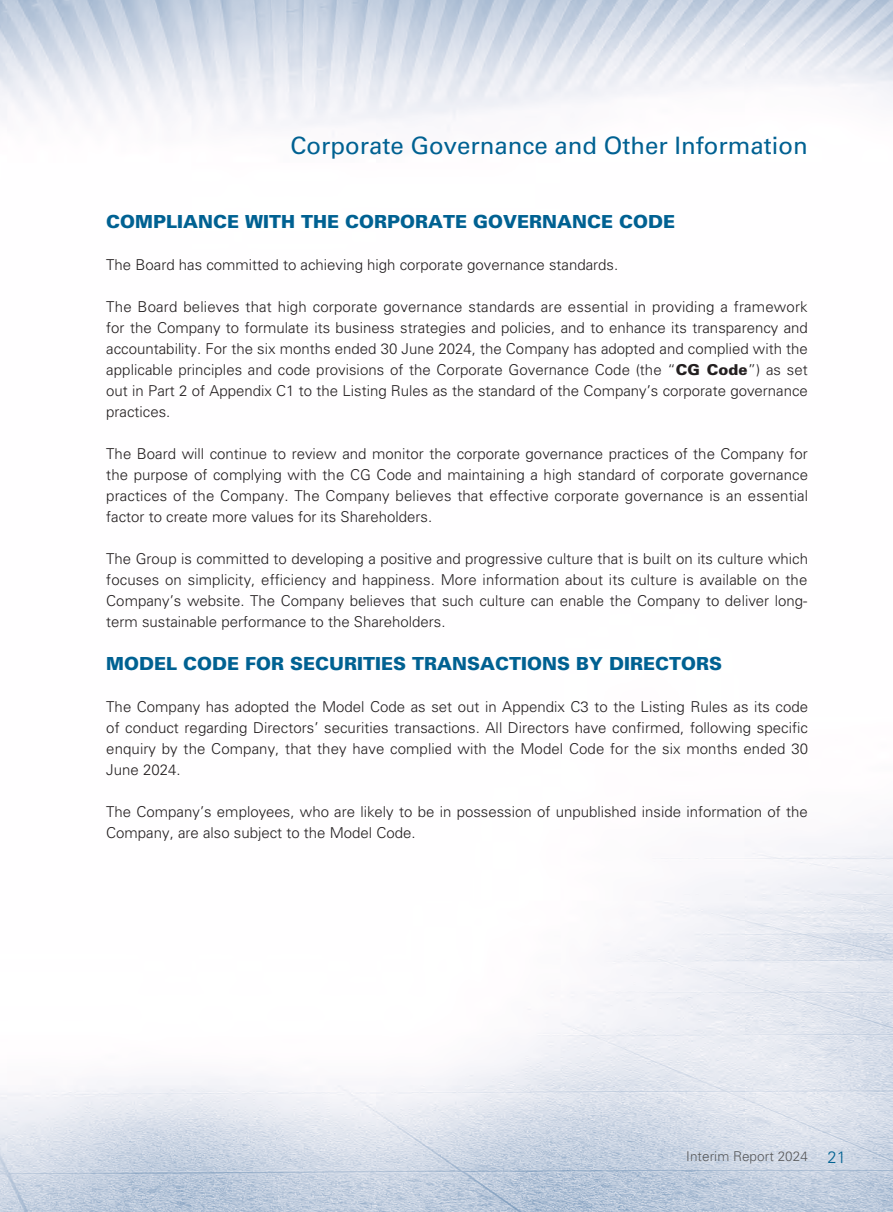
<style>
.page{position:relative;width:893px;height:1212px;background:#fff}
.page>*{position:absolute;margin:0;border:0;box-sizing:border-box;transform-origin:0 0}
.t1{font:24px "Univers LT Std";color:#006192}
.t2{font:900 18px "Univers LT Std";color:#006192}
.t3{font:300 15px/21px "Univers LT Std";color:#231f20;text-align:justify}
.t4{font:300 13.5px "Univers LT Std";letter-spacing:.005em;color:#57585a}
.s1{font-weight:900}
.s2{font-size:16.5px;color:#006192}
</style>
<div class="page">
<img style="left:0;top:0;width:893px;height:1212px">
<h1 class="t1" style="left:290px;top:131px;width:519px">Corporate Governance and Other Information</h1>
<p class="t2" style="left:106px;top:210px;width:570px">COMPLIANCE WITH THE CORPORATE GOVERNANCE CODE</p>
<p class="t3" style="left:106px;top:254px;width:513px">The Board has committed to achieving high corporate governance standards.</p>
<p class="t3" style="left:106px;top:296px;width:703px">The Board believes that high corporate governance standards are essential in providing a framework for the Company to formulate its business strategies and policies, and to enhance its transparency and accountability. For the six months ended 30 June 2024, the Company has adopted and complied with the applicable principles and code provisions of the Corporate Governance Code (the “<span class="s1">CG Code</span>”) as set out in Part 2 of Appendix C1 to the Listing Rules as the standard of the Company’s corporate governance practices.</p>
<p class="t3" style="left:106px;top:443px;width:703px">The Board will continue to review and monitor the corporate governance practices of the Company for the purpose of complying with the CG Code and maintaining a high standard of corporate governance practices of the Company. The Company believes that effective corporate governance is an essential factor to create more values for its Shareholders.</p>
<p class="t3" style="left:106px;top:548px;width:703px">The Group is committed to developing a positive and progressive culture that is built on its culture which focuses on simplicity, efficiency and happiness. More information about its culture is available on the Company’s website. The Company believes that such culture can enable the Company to deliver long&shy;term sustainable performance to the Shareholders.</p>
<p class="t2" style="left:106px;top:652px;width:617px">MODEL CODE FOR SECURITIES TRANSACTIONS BY DIRECTORS</p>
<p class="t3" style="left:106px;top:696px;width:703px">The Company has adopted the Model Code as set out in Appendix C3 to the Listing Rules as its code of conduct regarding Directors’ securities transactions. All Directors have confirmed, following specific enquiry by the Company, that they have complied with the Model Code for the six months ended 30<br>June 2024.</p>
<p class="t3" style="left:106px;top:801px;width:703px">The Company’s employees, who are likely to be in possession of unpublished inside information of the<br>Company, are also subject to the Model Code.</p>
<p class="t4" style="left:686px;top:1148px;width:161px">Interim Report 2024 <span class="s2">21</span></p>
</div>
